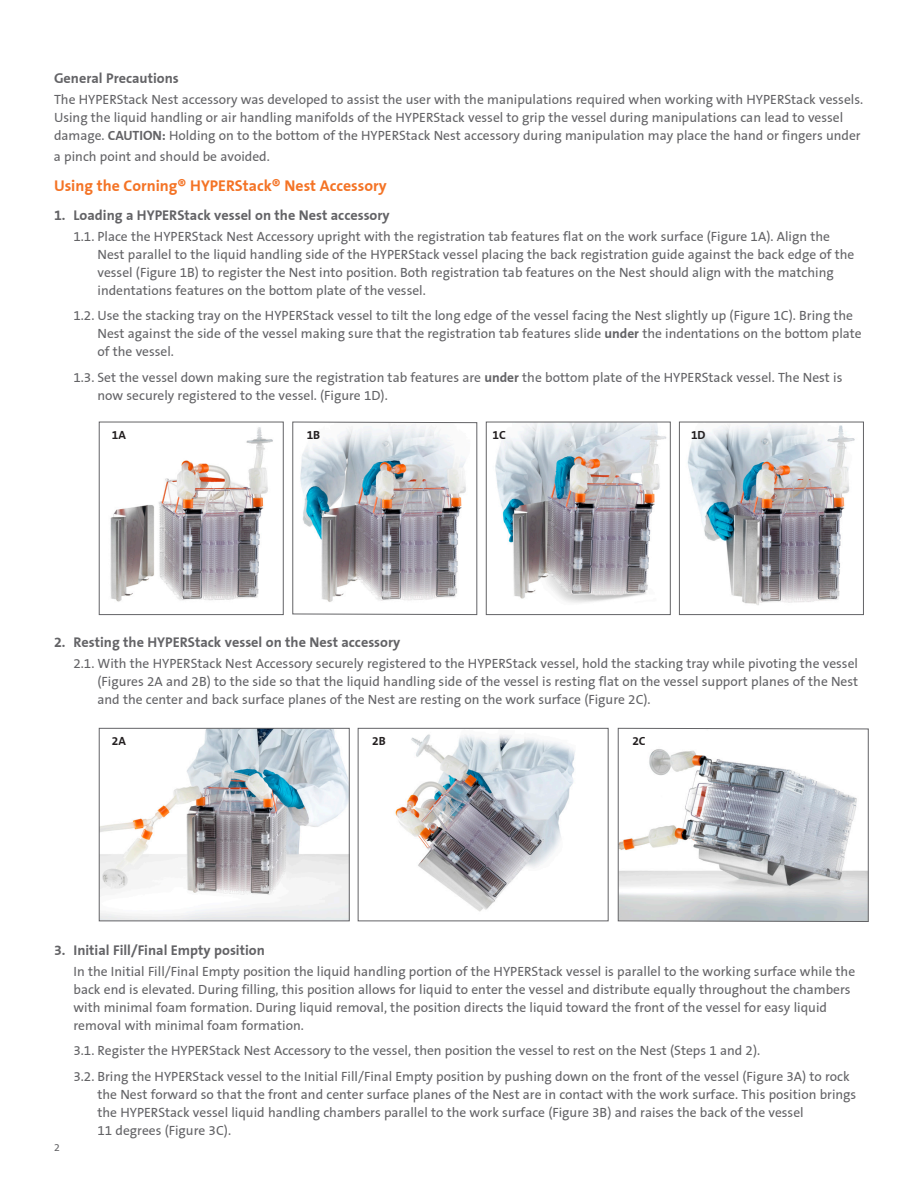
<style>
.page{position:relative;width:918px;height:1188px;background:#fff}
.page>*{position:absolute;margin:0;border:0;box-sizing:border-box;transform-origin:0 0}
.A_Head{font:700 15.75px "Corning Sans";color:#f47325}
.B_Head{font:700 14.25px "Corning Sans";color:#636366}
.Numlist{font:13.5px/18px "Corning Sans";color:#636366}
.body{font:13.5px/18px "Corning Sans";color:#636366}
.t1{font:700 12px "Corning Sans";color:#231f20}
.t2{font:10.5px "Corning Sans";color:#636366}
.s1{font-weight:700}
</style>
<div class="page">
<img style="left:495px;top:424px;width:172px;height:179px">
<div style="left:486px;top:422px;width:185px;height:193px;border:1px solid #636366"></div>
<img style="left:110px;top:427px;width:163px;height:175px">
<div style="left:99px;top:422px;width:185px;height:193px;border:1px solid #636366"></div>
<svg style="left:292px;top:422px;width:185px;height:193px"></svg>
<img style="left:687px;top:424px;width:168px;height:181px">
<div style="left:679px;top:422px;width:185px;height:193px;border:1px solid #636366"></div>
<img style="left:101px;top:730px;width:247px;height:189px">
<div style="left:99px;top:728px;width:251px;height:193px;border:1px solid #636366"></div>
<img style="left:395px;top:734px;width:180px;height:178px">
<div style="left:358px;top:728px;width:250px;height:193px;border:1px solid #636366"></div>
<svg style="left:618px;top:728px;width:251px;height:194px"></svg>
<p class="B_Head" style="left:54px;top:69px;width:126px">General Precautions</p>
<p class="body" style="left:54px;top:90px;width:811px">The HYPERStack Nest accessory was developed to assist the user with the manipulations required when working with HYPERStack vessels.<br>Using the liquid handling or air handling manifolds of the HYPERStack vessel to grip the vessel during manipulations can lead to vessel damage. <span class="s1">CAUTION:</span> Holding on to the bottom of the HYPERStack Nest accessory during manipulation may place the hand or fingers under</p>
<p class="body" style="left:54px;top:148px;width:217px">a pinch point and should be avoided.</p>
<p class="A_Head" style="left:54px;top:177px;width:334px">Using the Corning® HYPERStack® Nest Accessory</p>
<p class="B_Head" style="left:54px;top:206px;width:337px">1. Loading a HYPERStack vessel on the Nest accessory</p>
<p class="Numlist" style="left:98px;top:227px;width:758px;text-indent:-24px">1.1. Place the HYPERStack Nest Accessory upright with the registration tab features flat on the work surface (Figure 1A). Align the Nest parallel to the liquid handling side of the HYPERStack vessel placing the back registration guide against the back edge of the vessel (Figure 1B) to register the Nest into position. Both registration tab features on the Nest should align with the matching indentations features on the bottom plate of the vessel.</p>
<p class="Numlist" style="left:98px;top:307px;width:766px;text-indent:-24px">1.2. Use the stacking tray on the HYPERStack vessel to tilt the long edge of the vessel facing the Nest slightly up (Figure 1C). Bring the<br>Nest against the side of the vessel making sure that the registration tab features slide <span class="s1">under</span> the indentations on the bottom plate of the vessel.</p>
<p class="Numlist" style="left:98px;top:368px;width:746px;text-indent:-24px">1.3. Set the vessel down making sure the registration tab features are <span class="s1">under</span> the bottom plate of the HYPERStack vessel. The Nest is now securely registered to the vessel. (Figure 1D).</p>
<p class="t1" style="left:112px;top:428px;width:16px">1A</p>
<p class="t1" style="left:307px;top:427px;width:15px">1B</p>
<p class="t1" style="left:493px;top:428px;width:15px">1C</p>
<p class="t1" style="left:691px;top:427px;width:16px">1D</p>
<p class="B_Head" style="left:54px;top:634px;width:348px">2. Resting the HYPERStack vessel on the Nest accessory</p>
<p class="Numlist" style="left:98px;top:654px;width:762px;text-align:justify;text-indent:-24px">2.1. With the HYPERStack Nest Accessory securely registered to the HYPERStack vessel, hold the stacking tray while pivoting the vessel (Figures 2A and 2B) to the side so that the liquid handling side of the vessel is resting flat on the vessel support planes of the Nest and the center and back surface planes of the Nest are resting on the work surface (Figure 2C).</p>
<p class="t1" style="left:112px;top:734px;width:16px">2A</p>
<p class="t1" style="left:372px;top:734px;width:15px">2B</p>
<p class="t1" style="left:632px;top:734px;width:15px">2C</p>
<p class="B_Head" style="left:54px;top:941px;width:212px">3. Initial Fill/Final Empty position</p>
<p class="Numlist" style="left:73px;top:962px;width:783px">In the Initial Fill/Final Empty position the liquid handling portion of the HYPERStack vessel is parallel to the working surface while the back end is elevated. During filling, this position allows for liquid to enter the vessel and distribute equally throughout the chambers with minimal foam formation. During liquid removal, the position directs the liquid toward the front of the vessel for easy liquid removal with minimal foam formation.</p>
<p class="Numlist" style="left:73px;top:1042px;width:688px">3.1. Register the HYPERStack Nest Accessory to the vessel, then position the vessel to rest on the Nest (Steps 1 and 2).</p>
<p class="Numlist" style="left:98px;top:1067px;width:760px;text-indent:-24px">3.2. Bring the HYPERStack vessel to the Initial Fill/Final Empty position by pushing down on the front of the vessel (Figure 3A) to rock the Nest forward so that the front and center surface planes of the Nest are in contact with the work surface. This position brings the HYPERStack vessel liquid handling chambers parallel to the work surface (Figure 3B) and raises the back of the vessel<br>11 degrees (Figure 3C).</p>
<p class="t2" style="left:54px;top:1141px;width:7px">2</p>
</div>
